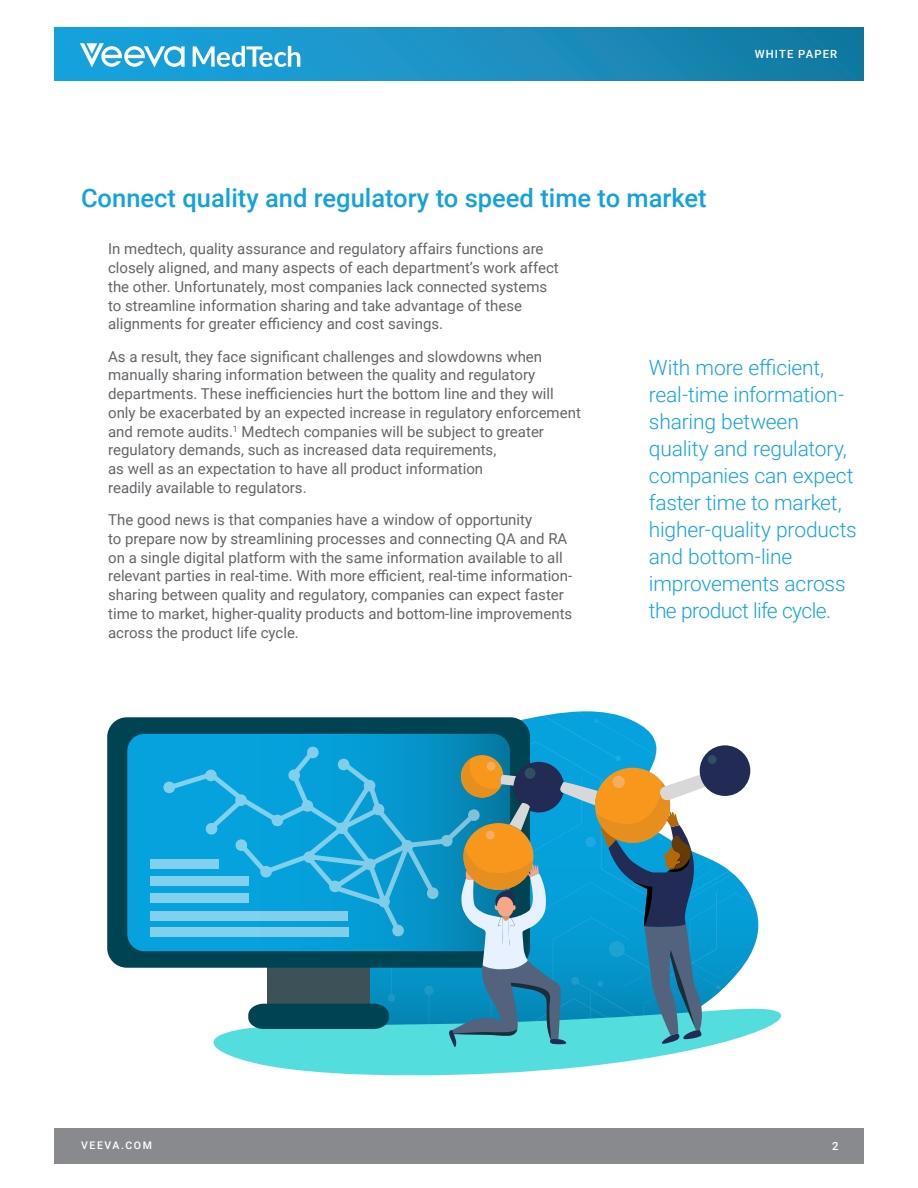
<style>
.page{position:relative;width:918px;height:1188px;background:#fff}
.page>*{position:absolute;margin:0;border:0;box-sizing:border-box;transform-origin:0 0}
.Titles{font:500 25.5px "Roboto";color:#14a2dc}
.Callout_quote_body{font:300 21px/27px "Roboto";letter-spacing:-.01em;color:#14a2dc}
.t1{font:15px/18.8px "Roboto";color:#636569}
.t2{font:500 11.25px "Roboto";letter-spacing:.105em;color:#fff}
.t3{font:500 10.5px "Roboto";letter-spacing:.155em;color:#fff}
</style>
<div class="page">
<div style="left:54px;top:27px;width:810px;height:54px;background:linear-gradient(to right,#1ba7e3,#177aa1)"></div>
<div style="left:54px;top:1128px;width:810px;height:35px;background:#898a8e"></div>
<svg style="left:193px;top:46px;width:107px;height:21px"></svg>
<svg style="left:80px;top:43px;width:105px;height:24px"></svg>
<svg style="left:229px;top:1009px;width:553px;height:67px;fill:#54dddd"></svg>
<div style="left:107px;top:717px;width:423px;height:251px;background:#004454;border-radius:20px"></div>
<div style="left:127px;top:734px;width:36px;height:217px;background:#05a2dd"></div>
<div style="left:150px;top:928px;width:199px;height:9px;background:#81d0ed"></div>
<div style="left:150px;top:911px;width:198px;height:10px;background:#81d0ed"></div>
<div style="left:150px;top:894px;width:99px;height:9px;background:#81d0ed"></div>
<div style="left:150px;top:876px;width:98px;height:10px;background:#81d0ed"></div>
<div style="left:150px;top:859px;width:69px;height:10px;background:#81d0ed"></div>
<svg style="left:163px;top:711px;width:602px;height:344px"></svg>
<p class="t2" style="left:755px;top:46px;width:84px">WHITE PAPER</p>
<p class="Titles" style="left:81px;top:180px;width:627px">Connect quality and regulatory to speed time to market</p>
<p class="t1" style="left:108px;top:239px;width:452px">In medtech, quality assurance and regulatory affairs functions are closely aligned, and many aspects of each department’s work affect the other. Unfortunately, most companies lack connected systems to streamline information sharing and take advantage of these alignments for greater efficiency and cost savings.</p>
<p class="t1" style="left:108px;top:346px;width:474px">As a result, they face significant challenges and slowdowns when manually sharing information between the quality and regulatory departments. These inefficiencies hurt the bottom line and they will only be exacerbated by an expected increase in regulatory enforcement and remote audits.<sup>1</sup> Medtech companies will be subject to greater regulatory demands, such as increased data requirements,<br>as well as an expectation to have all product information<br>readily available to regulators.</p>
<p class="t1" style="left:108px;top:510px;width:466px">The good news is that companies have a window of opportunity<br>to prepare now by streamlining processes and connecting QA and RA on a single digital platform with the same information available to all relevant parties in real-time. With more efficient, real-time information&shy;sharing between quality and regulatory, companies can expect faster time to market, higher-quality products and bottom-line improvements across the product life cycle.</p>
<p class="Callout_quote_body" style="left:649px;top:353px;width:209px">With more efficient, real-time information&shy;sharing between quality and regulatory, companies can expect faster time to market, higher-quality products and bottom-line improvements across the product life cycle.</p>
<p class="t3" style="left:81px;top:1138px;width:72px">VEEVA.COM</p>
<p class="t2" style="left:832px;top:1138px;width:8px">2</p>
</div>
